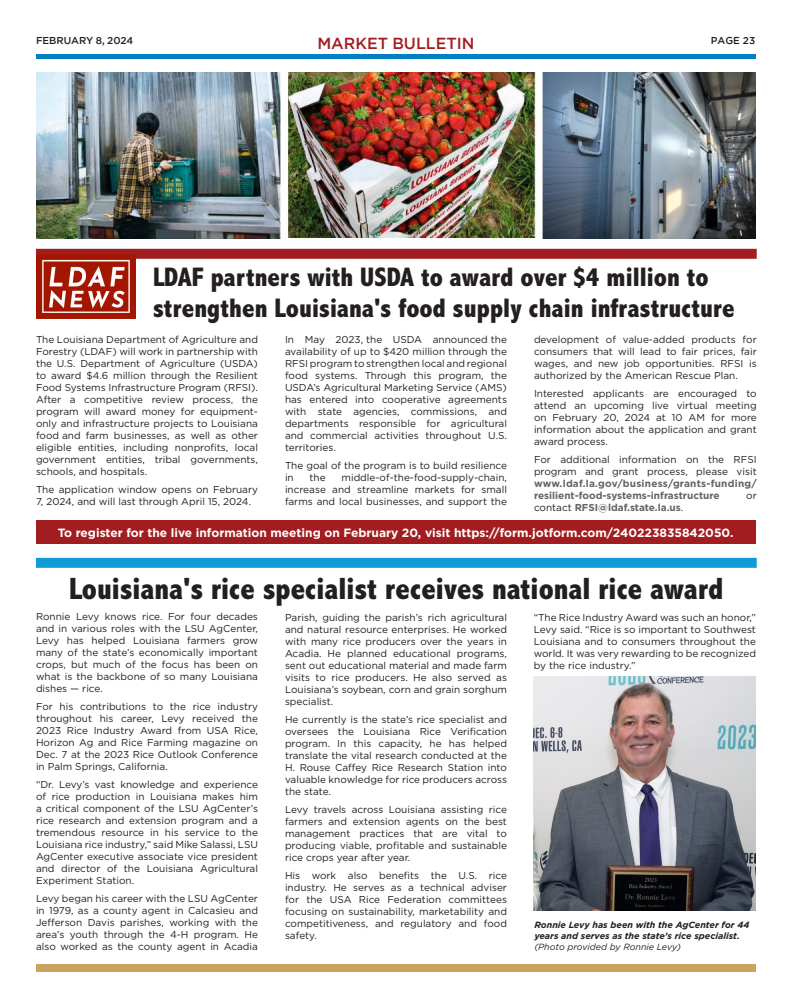
<style>
.page{position:relative;width:792px;height:1008px;background:#fff}
.page>*{position:absolute;margin:0;border:0;box-sizing:border-box;transform-origin:0 0}
.headline2{font:800 condensed 31px "Abadi MT Pro";color:#231f20}
.headline2-2{font:800 condensed 27px/31px "Abadi MT Pro";color:#231f20}
.t1{font:500 16px "Gotham";color:#a11d20}
.t2{font:700 12px "Gotham";color:#fff}
.t3{font:10px/12px "Gotham";color:#231f20;text-align:justify}
.t4{font:700 10px/12px "Gotham";color:#636366;text-align:justify}
.t5{font:500 10px "Gotham";color:#231f20}
.photoBlurbs{font:italic 700 9px/10.8px "Gotham";color:#231f20}
.s1{font-weight:400;color:#231f20}
.s2{font-weight:400}
</style>
<div class="page">
<div style="left:36px;top:964px;width:720px;height:8px;background:#caa35e"></div>
<hr style="left:36px;top:55px;width:720px;height:4px;background:#0080c3">
<div style="left:36px;top:558px;width:721px;height:10px;background:#119ad8"></div>
<img style="left:534px;top:677px;width:221px;height:233px">
<div style="left:36px;top:249px;width:721px;height:10px;background:#a11d20"></div>
<img style="left:36px;top:254px;width:99px;height:65px">
<img style="left:36px;top:72px;width:720px;height:166px">
<div style="left:36px;top:520px;width:719px;height:24px;background:#a11d20"></div>
<p class="t5" style="left:36px;top:34px;width:99px">FEBRUARY 8, 2024</p>
<h3 class="t1" style="left:317px;top:33px;width:159px">MARKET BULLETIN</h3>
<p class="t5" style="left:711px;top:34px;width:46px">PAGE 23</p>
<p class="headline2-2" style="left:153px;top:262px;width:583px">LDAF partners with USDA to award over $4 million to strengthen Louisiana's food supply chain infrastructure</p>
<p class="t3" style="left:36px;top:333px;width:224px">The Louisiana Department of Agriculture and Forestry (LDAF) will work in partnership with the U.S. Department of Agriculture (USDA) to award $4.6 million through the Resilient Food Systems Infrastructure Program (RFSI).<br>After a competitive review process, the program will award money for equipment&shy;only and infrastructure projects to Louisiana food and farm businesses, as well as other eligible entities, including nonprofits, local government entities, tribal governments, schools, and hospitals.</p>
<p class="t3" style="left:36px;top:483px;width:223px">The application window opens on February<br>7, 2024, and will last through April 15, 2024.</p>
<p class="t3" style="left:534px;top:333px;width:224px">development of value-added products for consumers that will lead to fair prices, fair wages, and new job opportunities. RFSI is authorized by the American Rescue Plan.</p>
<p class="t3" style="left:534px;top:387px;width:224px">Interested applicants are encouraged to attend an upcoming live virtual meeting on February 20, 2024 at 10 AM for more information about the application and grant award process.</p>
<p class="t4" style="left:534px;top:453px;width:224px"><span class="s1">For additional information on the RFSI program and grant process, please visit </span>www.ldaf.la.gov/business/grants-funding/ resilient-food-systems-infrastructure</p>
<p class="t3" style="left:285px;top:333px;width:224px">In May 2023, the USDA announced the availability of up to $420 million through the RFSI program to strengthen local and regional food systems. Through this program, the USDA’s Agricultural Marketing Service (AMS) has entered into cooperative agreements with state agencies, commissions, and departments responsible for agricultural and commercial activities throughout U.S. territories.</p>
<p class="t3" style="left:285px;top:459px;width:223px">The goal of the program is to build resilience in</p>
<p class="t3" style="left:285px;top:471px;width:224px;text-indent:57px">middle-of-the-food-supply-chain, increase and streamline markets for small farms and local businesses, and support the</p>
<p class="t3" style="left:310px;top:471px;width:18px">the</p>
<p class="t3" style="left:746px;top:489px;width:12px">or</p>
<p class="t4" style="left:534px;top:501px;width:151px"><span class="s1">contact</span> RFSI@ldaf.state.la.us<span class="s1">.</span></p>
<p class="t2" style="left:58px;top:525px;width:677px">To register for the live information meeting on February 20, visit https://form.jotform.com/240223835842050.</p>
<p class="headline2" style="left:69px;top:572px;width:656px">Louisiana's rice specialist receives national rice award</p>
<p class="t3" style="left:36px;top:610px;width:224px">Ronnie Levy knows rice. For four decades and in various roles with the LSU AgCenter, Levy has helped Louisiana farmers grow many of the state’s economically important crops, but much of the focus has been on what is the backbone of so many Louisiana dishes — rice.</p>
<p class="t3" style="left:36px;top:700px;width:224px">For his contributions to the rice industry throughout his career, Levy received the 2023 Rice Industry Award from USA Rice, Horizon Ag and Rice Farming magazine on Dec. 7 at the 2023 Rice Outlook Conference in Palm Springs, California.</p>
<p class="t3" style="left:36px;top:778px;width:224px">“Dr. Levy’s vast knowledge and experience of rice production in Louisiana makes him a critical component of the LSU AgCenter’s rice research and extension program and a tremendous resource in his service to the Louisiana rice industry,” said Mike Salassi, LSU AgCenter executive associate vice president and director of the Louisiana Agricultural Experiment Station.</p>
<p class="t3" style="left:36px;top:892px;width:224px">Levy began his career with the LSU AgCenter in 1979, as a county agent in Calcasieu and Jefferson Davis parishes, working with the area’s youth through the 4-H program. He also worked as the county agent in Acadia</p>
<p class="t3" style="left:285px;top:612px;width:224px">Parish, guiding the parish’s rich agricultural and natural resource enterprises. He worked with many rice producers over the years in Acadia. He planned educational programs, sent out educational material and made farm visits to rice producers. He also served as Louisiana’s soybean, corn and grain sorghum specialist.</p>
<p class="t3" style="left:285px;top:714px;width:224px">He currently is the state’s rice specialist and oversees the Louisiana Rice Verification program. In this capacity, he has helped translate the vital research conducted at the H. Rouse Caffey Rice Research Station into valuable knowledge for rice producers across the state.</p>
<p class="t3" style="left:285px;top:804px;width:224px">Levy travels across Louisiana assisting rice farmers and extension agents on the best management practices that are vital to producing viable, profitable and sustainable rice crops year after year.</p>
<p class="t3" style="left:285px;top:870px;width:224px">His work also benefits the U.S. rice industry. He serves as a technical adviser for the USA Rice Federation committees focusing on sustainability, marketability and competitiveness, and regulatory and food safety.</p>
<p class="t3" style="left:534px;top:612px;width:224px">“The Rice Industry Award was such an honor,” Levy said. “Rice is so important to Southwest Louisiana and to consumers throughout the world. It was very rewarding to be recognized by the rice industry.”</p>
<p class="photoBlurbs" style="left:534px;top:920px;width:216px">Ronnie Levy has been with the AgCenter for 44 years and serves as the state’s rice specialist. <span class="s2">(Photo provided by Ronnie Levy)</span></p>
</div>
